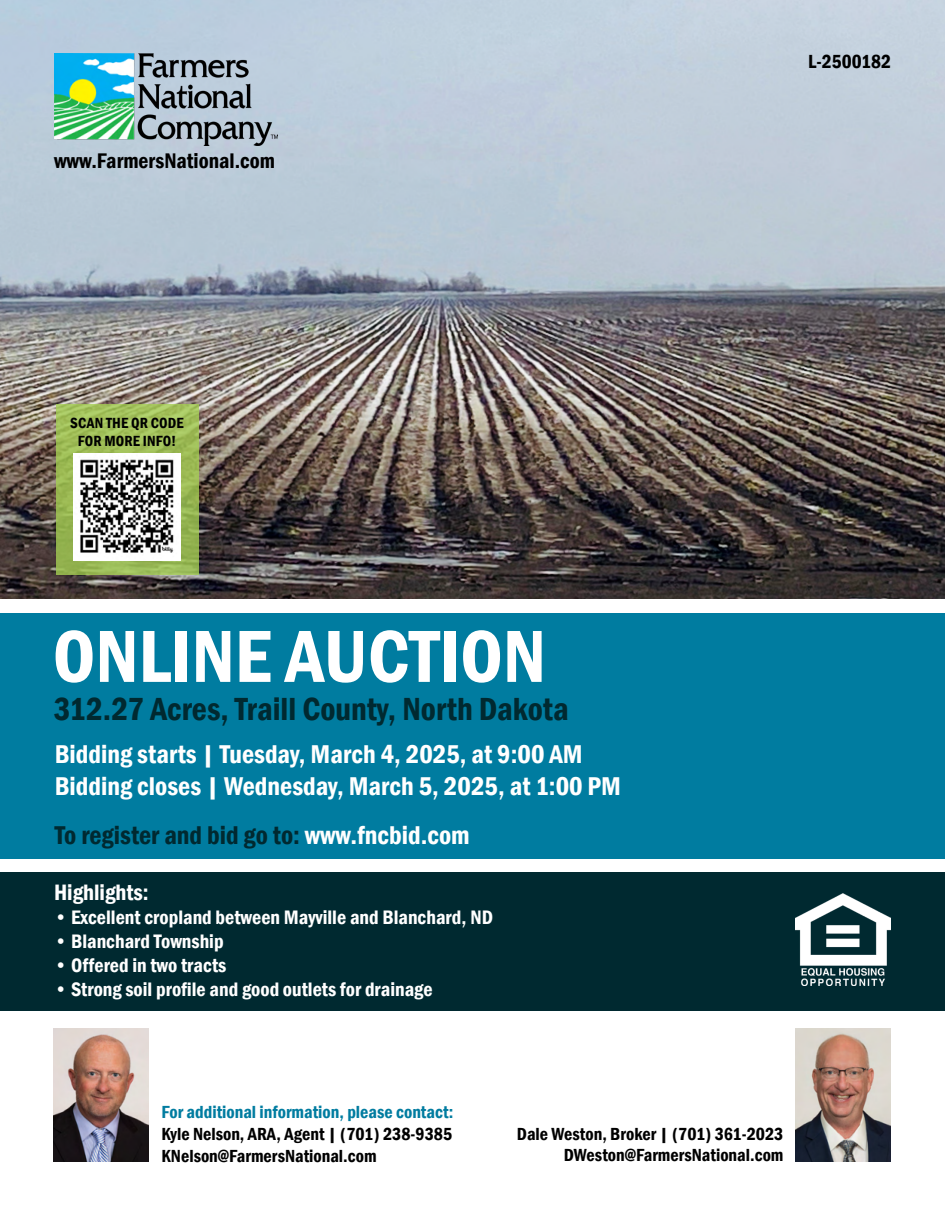
<style>
.page{position:relative;width:945px;height:1215px;background:#fff}
.page>*{position:absolute;margin:0;border:0;box-sizing:border-box;transform-origin:0 0}
.t1{font:600 condensed 76.35px "Franklin Gothic";color:#fff}
.t2{font:600 condensed 32.85px "Franklin Gothic";color:#002930}
.t3{font:600 condensed 26.4px/31.8px "Franklin Gothic";color:#fff}
.t4{font:600 condensed 26.4px "Franklin Gothic";color:#002930}
.t5{font:600 condensed 22.95px "Franklin Gothic";color:#fff}
.t6{font:600 condensed 21.75px "Franklin Gothic";color:#000}
.t7{font:600 condensed 20.1px "Franklin Gothic";color:#fff}
.t8{font:600 condensed 19.5px "Franklin Gothic";color:#000}
.t9{font:600 condensed 18px/21.6px "Franklin Gothic";color:#000;text-align:right}
.t10{font:600 condensed 18px "Franklin Gothic";color:#007ca0}
.t11{font:600 condensed 15.15px/18.1px "Franklin Gothic";letter-spacing:.01em;color:#000;text-align:center}
.s1{color:#fff}
</style>
<div class="page">
<div style="left:0;top:613px;width:945px;height:246px;background:#007ca0"></div>
<div style="left:0;top:872px;width:945px;height:138px;background:#002930"></div>
<img style="left:0;top:0;width:945px;height:599px">
<img style="left:54px;top:54px;width:224px;height:92px">
<img style="left:796px;top:1029px;width:94px;height:133px">
<img style="left:54px;top:1029px;width:94px;height:133px">
<svg style="left:56px;top:404px;width:142px;height:171px;background:#9ebc59"></svg>
<img style="left:74px;top:454px;width:106px;height:106px">
<img style="left:796px;top:894px;width:95px;height:91px">
<p class="t6" style="left:54px;top:147px;width:223px">www.FarmersNational.com</p>
<p class="t8" style="left:808px;top:48px;width:84px">L-2500182</p>
<p class="t11" style="left:70px;top:414px;width:115px">SCAN THE QR CODE<br>FOR MORE INFO!</p>
<h1 class="t1" style="left:53px;top:605px;width:495px">ONLINE AUCTION</h1>
<h2 class="t2" style="left:54px;top:687px;width:517px">312.27 Acres, Traill County, North Dakota</h2>
<h3 class="t3" style="left:55px;top:738px;width:568px">Bidding starts | Tuesday, March 4, 2025, at 9:00 AM<br>Bidding closes | Wednesday, March 5, 2025, at 1:00 PM</h3>
<h3 class="t4" style="left:55px;top:817px;width:416px">To register and bid go to: <span class="s1">www.fncbid.com</span></h3>
<p class="t5" style="left:54px;top:877px;width:96px">Highlights:</p>
<p class="t7" style="left:54px;top:904px;width:440px">• Excellent cropland between Mayville and Blanchard, ND</p>
<p class="t7" style="left:54px;top:928px;width:171px">• Blanchard Township</p>
<p class="t7" style="left:54px;top:952px;width:174px">• Offered in two tracts</p>
<p class="t7" style="left:54px;top:976px;width:380px">• Strong soil profile and good outlets for drainage</p>
<p class="t10" style="left:161px;top:1100px;width:293px">For additional information, please contact:</p>
<p class="t9" style="left:161px;top:1123px;width:292px;text-align:left">Kyle Nelson, ARA, Agent | (701) 238-9385<br>KNelson@FarmersNational.com</p>
<p class="t9" style="left:517px;top:1123px;width:268px">Dale Weston, Broker | (701) 361-2023<br>DWeston@FarmersNational.com</p>
</div>
